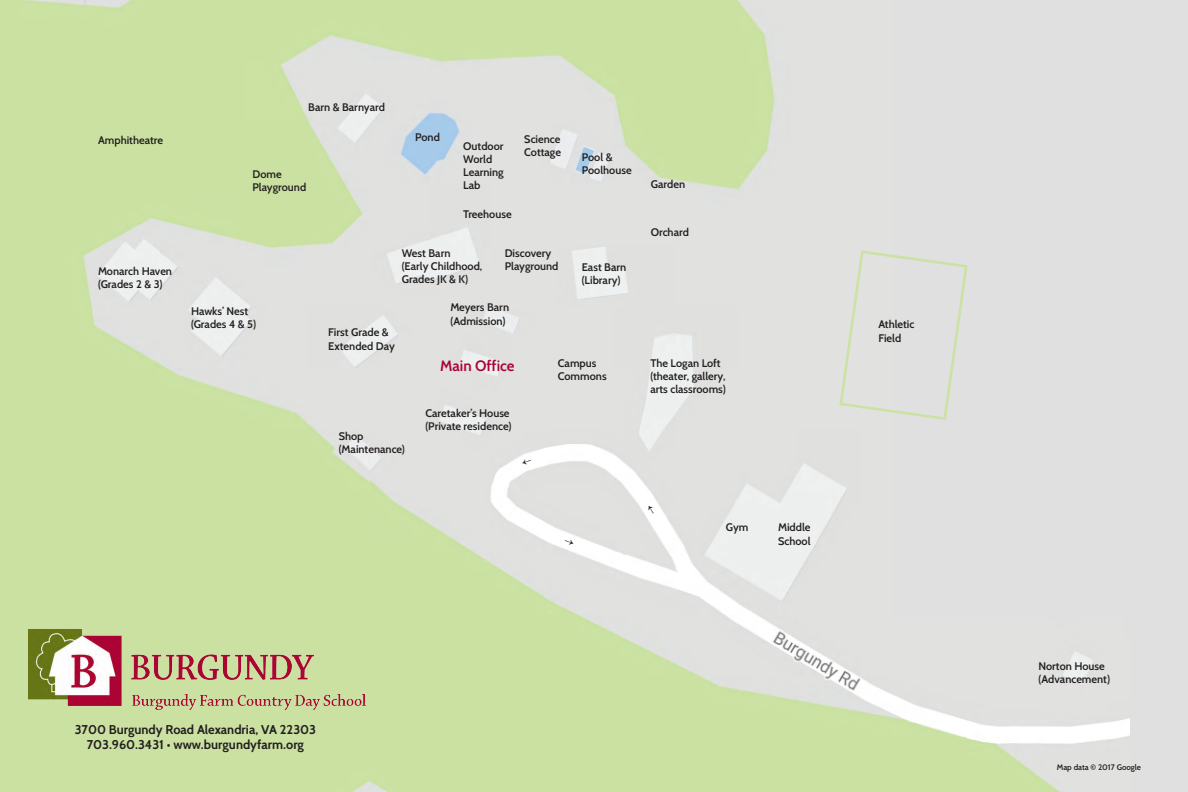
<style>
.page{position:relative;width:1188px;height:792px;background:#fff}
.page>*{position:absolute;margin:0;border:0;box-sizing:border-box;transform-origin:0 0}
.t1{font:600 15px "Cabin";color:#ab0333}
.t2{font:700 12.75px/15.3px "Cabin";color:#231f20;text-align:center}
.t3{font:600 11px/13.2px "Cabin";color:#231f20}
.t4{font:600 8px "Cabin";color:#231f20}
</style>
<div class="page">
<img style="left:0;top:0;width:1130px;height:792px">
<div style="left:894px;top:0;width:294px;height:475px;background:#dfe0df"></div>
<div style="left:1130px;top:356px;width:58px;height:436px;background:#dfe0df"></div>
<div style="left:894px;top:438px;width:294px;height:180px;background:#dfe0df"></div>
<svg style="left:838px;top:249px;width:130px;height:172px"></svg>
<img style="left:28px;top:629px;width:338px;height:80px">
<svg style="left:646px;top:505px;width:10px;height:10px"></svg>
<svg style="left:522px;top:458px;width:10px;height:8px"></svg>
<svg style="left:564px;top:538px;width:10px;height:9px"></svg>
<p class="t3" style="left:98px;top:134px;width:67px">Amphitheatre</p>
<p class="t3" style="left:98px;top:264px;width:76px">Monarch Haven (Grades 2 &amp; 3)</p>
<p class="t3" style="left:308px;top:101px;width:78px">Barn &amp; Barnyard</p>
<p class="t3" style="left:252px;top:167px;width:55px">Dome<br>Playground</p>
<p class="t3" style="left:415px;top:130px;width:26px">Pond</p>
<p class="t3" style="left:524px;top:132px;width:38px">Science<br>Cottage</p>
<p class="t3" style="left:463px;top:139px;width:42px">Outdoor<br>World<br>Learning<br>Lab</p>
<p class="t3" style="left:463px;top:208px;width:50px">Treehouse</p>
<p class="t3" style="left:505px;top:246px;width:55px">Discovery<br>Playground</p>
<p class="t3" style="left:402px;top:246px;width:82px">West Barn<br>(Early Childhood,<br>Grades JK &amp; K)</p>
<p class="t3" style="left:191px;top:304px;width:67px">Hawks’ Nest (Grades 4 &amp; 5)</p>
<p class="t3" style="left:328px;top:326px;width:68px">First Grade &amp;<br>Extended Day</p>
<p class="t3" style="left:450px;top:301px;width:60px">Meyers Barn (Admission)</p>
<p class="t3" style="left:582px;top:150px;width:51px">Pool &amp;<br>Poolhouse</p>
<p class="t3" style="left:582px;top:261px;width:46px">East Barn (Library)</p>
<p class="t3" style="left:339px;top:429px;width:68px">Shop (Maintenance)</p>
<h1 class="t1" style="left:440px;top:356px;width:76px">Main Office</h1>
<p class="t3" style="left:425px;top:407px;width:87px">Caretaker’s House (Private residence)</p>
<p class="t3" style="left:558px;top:356px;width:50px">Campus<br>Commons</p>
<p class="t3" style="left:651px;top:177px;width:36px">Garden</p>
<p class="t3" style="left:651px;top:225px;width:40px">Orchard</p>
<p class="t3" style="left:650px;top:356px;width:77px">The Logan Loft (theater, gallery, arts classrooms)</p>
<p class="t3" style="left:726px;top:521px;width:24px">Gym</p>
<p class="t3" style="left:778px;top:521px;width:34px">Middle<br>School</p>
<p class="t3" style="left:878px;top:318px;width:38px">Athletic<br>Field</p>
<p class="t2" style="left:75px;top:721px;width:243px">3700 Burgundy Road Alexandria, VA 22303<br>703.960.3431 • www.burgundyfarm.org</p>
<p class="t3" style="left:1039px;top:659px;width:73px">Norton House (Advancement)</p>
<p class="t4" style="left:1057px;top:762px;width:86px">Map data © 2017 Google</p>
</div>
